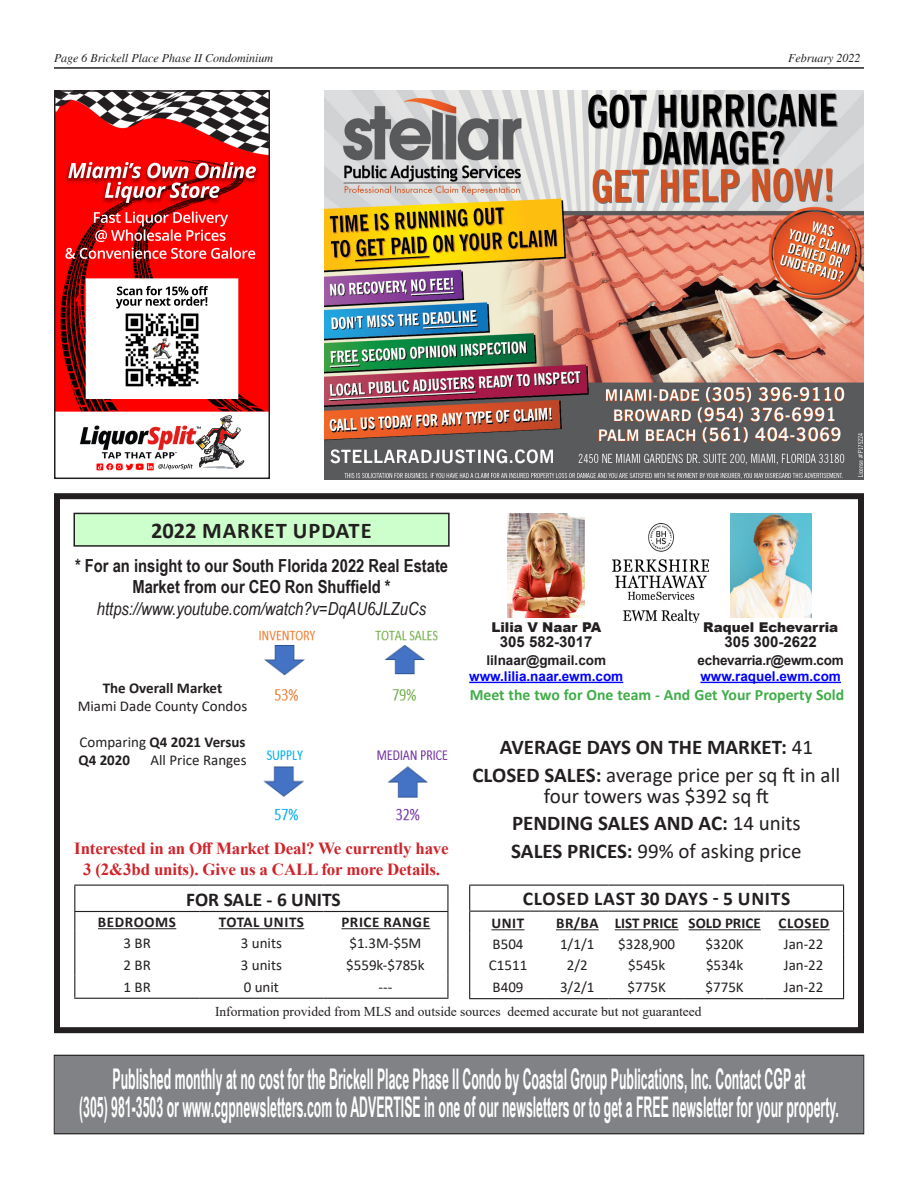
<style>
.page{position:relative;width:918px;height:1188px;background:#fff}
.page>*{position:absolute;margin:0;border:0;box-sizing:border-box;transform-origin:0 0}
.t1{font:700 28.5px "Arial Narrow";color:#fff;scale:.53 1}
.t2{font:700 22.5px "Calibri";letter-spacing:.04em;color:#231f20}
.t3{font:21px/27.8px "Calibri";color:#231f20;text-align:center}
.t4{font:700 21px/27.8px "Calibri";color:#231f20;text-align:center}
.t5{font:700 19.5px "Calibri";letter-spacing:.04em;color:#231f20}
.t6{font:700 19.5px "Calibri";color:#231f20}
.t7{font:700 18px/21.6px "Arial Narrow";color:#231f20;text-align:center}
.t8{font:700 16.95px/21px "Times New Roman";letter-spacing:-.01em;color:#d1232a;text-align:center}
.t9{font:700 15.75px "Calibri";color:#40ae49}
.t10{font:15px/18px "Calibri";color:#231f20;text-align:center}
.t11{font:700 15px/18px "Calibri";color:#231f20}
.t12{font:700 15px "Arial";color:#231f20}
.t13{font:700 15px "Calibri";letter-spacing:.04em;color:#231f20}
.t14{font:700 15px "Calibri";letter-spacing:.02em;color:#231f20}
.t15{font:13.5px "Times New Roman";color:#231f20}
.t16{font:700 13.5px/15.9px "Arial";color:#00f;text-align:center}
.t17{font:700 13.5px/15.9px "Arial";letter-spacing:-.02em;color:#231f20}
.t18{font:900 13.5px "Arial";color:#231f20}
.t19{font:italic 12px "Times";color:#231f20}
.s1{font-weight:400;font-style:italic}
.s2{font-weight:700}
.s3{font-weight:400}
.s4{color:#231f20}
.s5{color:#00f}
</style>
<div class="page">
<hr style="left:54px;top:67px;width:810px;height:2px;background:#231f20">
<div style="left:54px;top:1055px;width:810px;height:79px;background:#808285"></div>
<div style="left:54px;top:1055px;width:810px;height:79px;border:1px solid #231f20"></div>
<div style="left:54px;top:493px;width:810px;height:540px;border:6px solid #231f20"></div>
<img style="left:613px;top:524px;width:95px;height:98px">
<img style="left:508px;top:513px;width:77px;height:105px">
<hr style="left:469px;top:682px;width:154px;height:1px;background:#00f">
<img style="left:730px;top:513px;width:81px;height:105px">
<hr style="left:700px;top:682px;width:141px;height:1px;background:#00f">
<div style="left:74px;top:513px;width:375px;height:33px;background:#cfc"></div>
<div style="left:74px;top:513px;width:376px;height:34px;border:2px solid #231f20"></div>
<hr style="left:469px;top:911px;width:77px;height:1px;background:#231f20">
<hr style="left:546px;top:911px;width:63px;height:1px;background:#231f20">
<hr style="left:609px;top:911px;width:76px;height:1px;background:#231f20">
<hr style="left:685px;top:911px;width:79px;height:1px;background:#231f20">
<hr style="left:764px;top:911px;width:80px;height:1px;background:#231f20">
<hr style="left:469px;top:885px;width:77px;height:1px;background:#231f20">
<hr style="left:546px;top:885px;width:63px;height:1px;background:#231f20">
<hr style="left:609px;top:885px;width:76px;height:1px;background:#231f20">
<hr style="left:685px;top:885px;width:79px;height:1px;background:#231f20">
<hr style="left:764px;top:885px;width:80px;height:1px;background:#231f20">
<svg style="left:469px;top:886px;width:1px;height:112px"></svg>
<svg style="left:843px;top:886px;width:1px;height:112px"></svg>
<hr style="left:469px;top:998px;width:77px;height:1px;background:#231f20">
<hr style="left:546px;top:998px;width:63px;height:1px;background:#231f20">
<hr style="left:609px;top:998px;width:76px;height:1px;background:#231f20">
<hr style="left:685px;top:998px;width:79px;height:1px;background:#231f20">
<hr style="left:764px;top:998px;width:80px;height:1px;background:#231f20">
<hr style="left:491px;top:929px;width:34px;height:1px;background:#231f20">
<hr style="left:556px;top:929px;width:43px;height:1px;background:#231f20">
<hr style="left:615px;top:929px;width:64px;height:1px;background:#231f20">
<hr style="left:689px;top:929px;width:72px;height:1px;background:#231f20">
<hr style="left:778px;top:929px;width:52px;height:1px;background:#231f20">
<hr style="left:74px;top:911px;width:125px;height:1px;background:#231f20">
<hr style="left:199px;top:911px;width:125px;height:1px;background:#231f20">
<hr style="left:324px;top:911px;width:125px;height:1px;background:#231f20">
<hr style="left:74px;top:885px;width:125px;height:1px;background:#231f20">
<hr style="left:199px;top:885px;width:125px;height:1px;background:#231f20">
<hr style="left:324px;top:885px;width:125px;height:1px;background:#231f20">
<svg style="left:74px;top:886px;width:1px;height:112px"></svg>
<svg style="left:447px;top:886px;width:1px;height:112px"></svg>
<hr style="left:74px;top:998px;width:125px;height:1px;background:#231f20">
<hr style="left:199px;top:998px;width:125px;height:1px;background:#231f20">
<hr style="left:324px;top:998px;width:125px;height:1px;background:#231f20">
<hr style="left:98px;top:928px;width:78px;height:1px;background:#231f20">
<hr style="left:219px;top:928px;width:85px;height:1px;background:#231f20">
<hr style="left:341px;top:928px;width:89px;height:1px;background:#231f20">
<img style="left:259px;top:630px;width:189px;height:190px">
<img style="left:57px;top:93px;width:210px;height:378px">
<div style="left:54px;top:90px;width:216px;height:389px;border:2px solid #231f20"></div>
<img style="left:324px;top:90px;width:540px;height:389px">
<p class="t19" style="left:54px;top:52px;width:221px">Page 6 Brickell Place Phase II Condominium</p>
<p class="t19" style="left:788px;top:52px;width:74px">February 2022</p>
<p class="t2" style="left:151px;top:515px;width:222px">2022 MARKET UPDATE</p>
<p class="t7" style="left:75px;top:554px;width:375px">* For an insight to our South Florida 2022 Real Estate<br>Market from our CEO Ron Shuffield * <span class="s1">https://www.youtube.com/watch?v=DqAU6JLZuCs</span></p>
<p class="t10" style="left:78px;top:679px;width:171px"><span class="s2">The Overall Market<br></span>Miami Dade County Condos</p>
<p class="t11" style="left:78px;top:733px;width:168px"><span class="s3">Comparing</span> Q4 2021 Versus<br>Q4 2020</p>
<p class="t10" style="left:150px;top:751px;width:98px">All Price Ranges</p>
<p class="t8" style="left:74px;top:837px;width:376px">Interested in an Off Market Deal? We currently have<br>3 (2&amp;3bd units). Give us a CALL for more Details.</p>
<p class="t18" style="left:491px;top:617px;width:111px">Lilia V Naar PA</p>
<p class="t12" style="left:500px;top:631px;width:94px">305 582-3017</p>
<p class="t16" style="left:469px;top:653px;width:156px"><span class="s4">lilnaar@gmail.com </span>www.lilia.naar.ewm.com</p>
<p class="t18" style="left:703px;top:617px;width:137px">Raquel Echevarria</p>
<p class="t12" style="left:724px;top:631px;width:94px">305 300-2622</p>
<p class="t17" style="left:698px;top:653px;width:148px">echevarria.r@ewm.com <span class="s5">www.raquel.ewm.com</span></p>
<p class="t9" style="left:470px;top:684px;width:376px">Meet the two for One team - And Get Your Property Sold</p>
<p class="t4" style="left:473px;top:733px;width:369px">AVERAGE DAYS ON THE MARKET: <span class="s3">41<br></span>CLOSED SALES: <span class="s3">average price per sq ft in all</span></p>
<p class="t3" style="left:511px;top:781px;width:292px">four towers was $392 sq ft<br><span class="s2">PENDING SALES AND AC:</span> 14 units<br><span class="s2">SALES PRICES:</span> 99% of asking price</p>
<p class="t5" style="left:523px;top:885px;width:269px">CLOSED LAST 30 DAYS - 5 UNITS</p>
<p class="t14" style="left:491px;top:913px;width:34px">UNIT</p>
<p class="t11" style="left:556px;top:914px;width:275px">BR/BA LIST PRICE SOLD PRICE CLOSED</p>
<p class="t10" style="left:493px;top:935px;width:32px">B504</p>
<p class="t10" style="left:560px;top:935px;width:36px">1/1/1</p>
<p class="t10" style="left:618px;top:935px;width:58px">$328,900</p>
<p class="t10" style="left:706px;top:935px;width:40px">$320K</p>
<p class="t10" style="left:784px;top:935px;width:41px">Jan-22</p>
<p class="t10" style="left:489px;top:956px;width:40px">C1511</p>
<p class="t10" style="left:567px;top:956px;width:22px">2/2</p>
<p class="t10" style="left:628px;top:956px;width:39px">$545k</p>
<p class="t10" style="left:706px;top:956px;width:39px">$534k</p>
<p class="t10" style="left:784px;top:956px;width:41px">Jan-22</p>
<p class="t10" style="left:493px;top:978px;width:32px">B409</p>
<p class="t10" style="left:560px;top:978px;width:36px">3/2/1</p>
<p class="t10" style="left:628px;top:978px;width:40px">$775K</p>
<p class="t10" style="left:706px;top:978px;width:40px">$775K</p>
<p class="t10" style="left:784px;top:978px;width:41px">Jan-22</p>
<p class="t6" style="left:186px;top:885px;width:156px">FOR SALE - 6 UNITS</p>
<p class="t13" style="left:98px;top:911px;width:80px">BEDROOMS</p>
<p class="t14" style="left:219px;top:911px;width:87px">TOTAL UNITS</p>
<p class="t13" style="left:341px;top:911px;width:90px">PRICE RANGE</p>
<p class="t10" style="left:124px;top:933px;width:29px">3 BR</p>
<p class="t10" style="left:241px;top:933px;width:43px">3 units</p>
<p class="t10" style="left:349px;top:933px;width:74px">$1.3M-$5M</p>
<p class="t10" style="left:124px;top:955px;width:29px">2 BR</p>
<p class="t10" style="left:241px;top:955px;width:43px">3 units</p>
<p class="t10" style="left:346px;top:955px;width:80px">$559k-$785k</p>
<p class="t10" style="left:124px;top:978px;width:29px">1 BR</p>
<p class="t10" style="left:244px;top:978px;width:37px">0 unit</p>
<p class="t10" style="left:379px;top:978px;width:15px">---</p>
<p class="t15" style="left:215px;top:1002px;width:488px">Information provided from MLS and outside sources deemed accurate but not guaranteed</p>
<p class="t1" style="left:113px;top:1057px;width:1309px">Published monthly at no cost for the Brickell Place Phase II Condo by Coastal Group Publications, Inc. Contact CGP at</p>
<p class="t1" style="left:79px;top:1086px;width:1435px">(305) 981-3503 or www.cgpnewsletters.com to ADVERTISE in one of our newsletters or to get a FREE newsletter for your property.</p>
</div>
